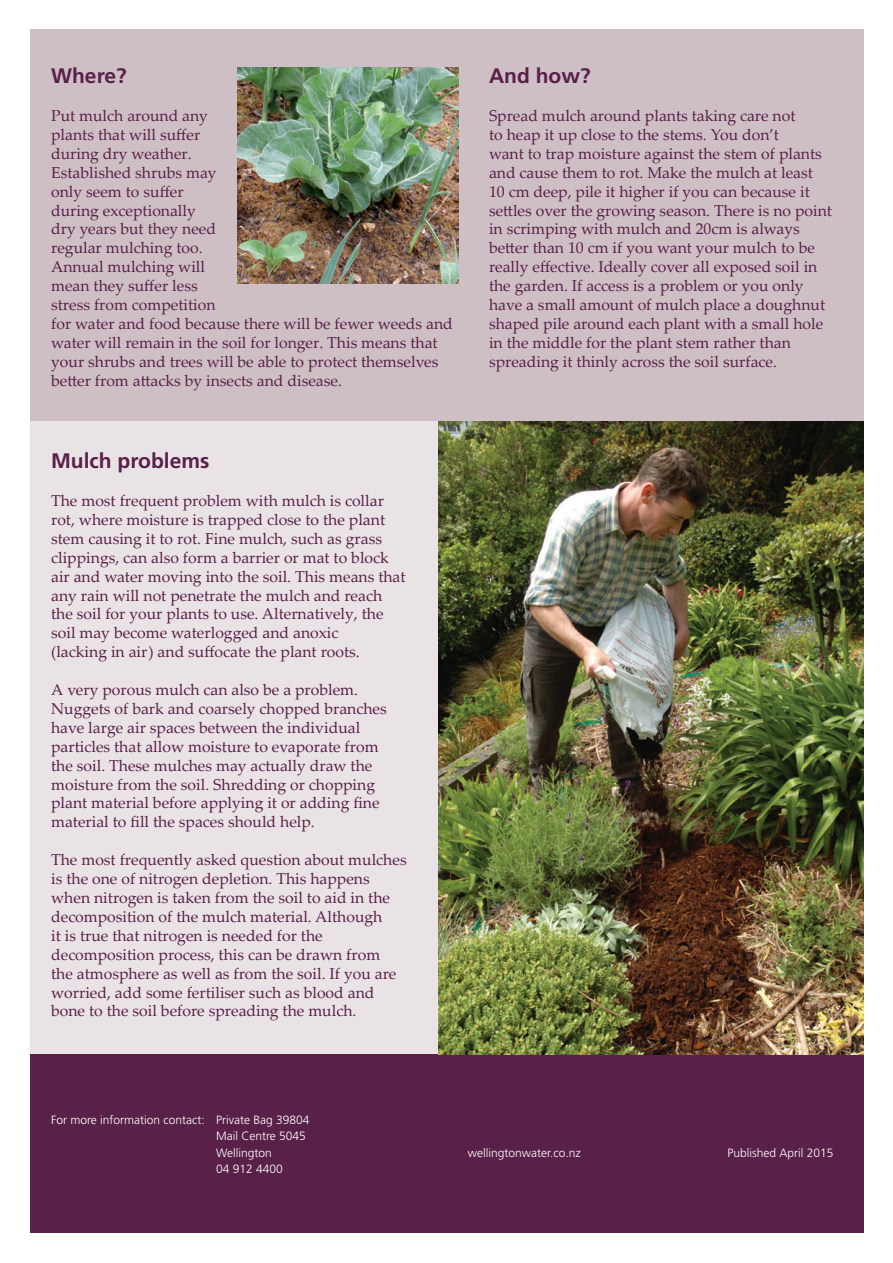
<style>
.page{position:relative;width:893px;height:1263px;background:#fff}
.page>*{position:absolute;margin:0;border:0;box-sizing:border-box;transform-origin:0 0}
.t1{font:700 21px "Frutiger LT Std";color:#592049}
.t2{font:15.75px/18.9px "Palatino Linotype";color:#592049}
.t3{font:300 12px/16.5px "Frutiger LT Std";color:#fff}
</style>
<div class="page">
<div style="left:30px;top:30px;width:833px;height:812px;background:#cebfc5"></div>
<div style="left:30px;top:421px;width:833px;height:634px;background:#eae3e6"></div>
<div style="left:30px;top:1055px;width:833px;height:178px;background:#592049"></div>
<img style="left:438px;top:421px;width:425px;height:634px">
<img style="left:238px;top:68px;width:220px;height:215px">
<h1 class="t1" style="left:51px;top:64px;width:77px">Where?</h1>
<p class="t2" style="left:51px;top:106px;width:403px">Put mulch around any<br>plants that will suffer<br>during dry weather.<br>Established shrubs may<br>only seem to suffer<br>during exceptionally<br>dry years but they need<br>regular mulching too.<br>Annual mulching will<br>mean they suffer less<br>stress from competition<br>for water and food because there will be fewer weeds and water will remain in the soil for longer. This means that your shrubs and trees will be able to protect themselves better from attacks by insects and disease.</p>
<h1 class="t1" style="left:51px;top:449px;width:160px">Mulch problems</h1>
<p class="t2" style="left:51px;top:491px;width:356px">The most frequent problem with mulch is collar rot, where moisture is trapped close to the plant stem causing it to rot. Fine mulch, such as grass clippings, can also form a barrier or mat to block air and water moving into the soil. This means that any rain will not penetrate the mulch and reach the soil for your plants to use. Alternatively, the soil may become waterlogged and anoxic<br>(lacking in air) and suffocate the plant roots.</p>
<p class="t2" style="left:51px;top:680px;width:337px">A very porous mulch can also be a problem.<br>Nuggets of bark and coarsely chopped branches have large air spaces between the individual particles that allow moisture to evaporate from the soil. These mulches may actually draw the moisture from the soil. Shredding or chopping plant material before applying it or adding fine material to fill the spaces should help.</p>
<p class="t2" style="left:51px;top:850px;width:357px">The most frequently asked question about mulches is the one of nitrogen depletion. This happens when nitrogen is taken from the soil to aid in the decomposition of the mulch material. Although<br>it is true that nitrogen is needed for the decomposition process, this can be drawn from<br>the atmosphere as well as from the soil. If you are worried, add some fertiliser such as blood and bone to the soil before spreading the mulch.</p>
<h1 class="t1" style="left:489px;top:64px;width:103px">And how?</h1>
<p class="t2" style="left:489px;top:106px;width:344px">Spread mulch around plants taking care not<br>to heap it up close to the stems. You don’t<br>want to trap moisture against the stem of plants and cause them to rot. Make the mulch at least 10 cm deep, pile it higher if you can because it settles over the growing season. There is no point in scrimping with mulch and 20cm is always better than 10 cm if you want your mulch to be really effective. Ideally cover all exposed soil in the garden. If access is a problem or you only have a small amount of mulch place a doughnut shaped pile around each plant with a small hole in the middle for the plant stem rather than spreading it thinly across the soil surface.</p>
<p class="t3" style="left:51px;top:1111px;width:155px">For more information contact:</p>
<p class="t3" style="left:216px;top:1111px;width:95px">Private Bag 39804<br>Mail Centre 5045<br>Wellington<br>04 912 4400</p>
<p class="t3" style="left:468px;top:1145px;width:114px">wellingtonwater.co.nz</p>
<p class="t3" style="left:727px;top:1145px;width:108px">Published April 2015</p>
</div>
